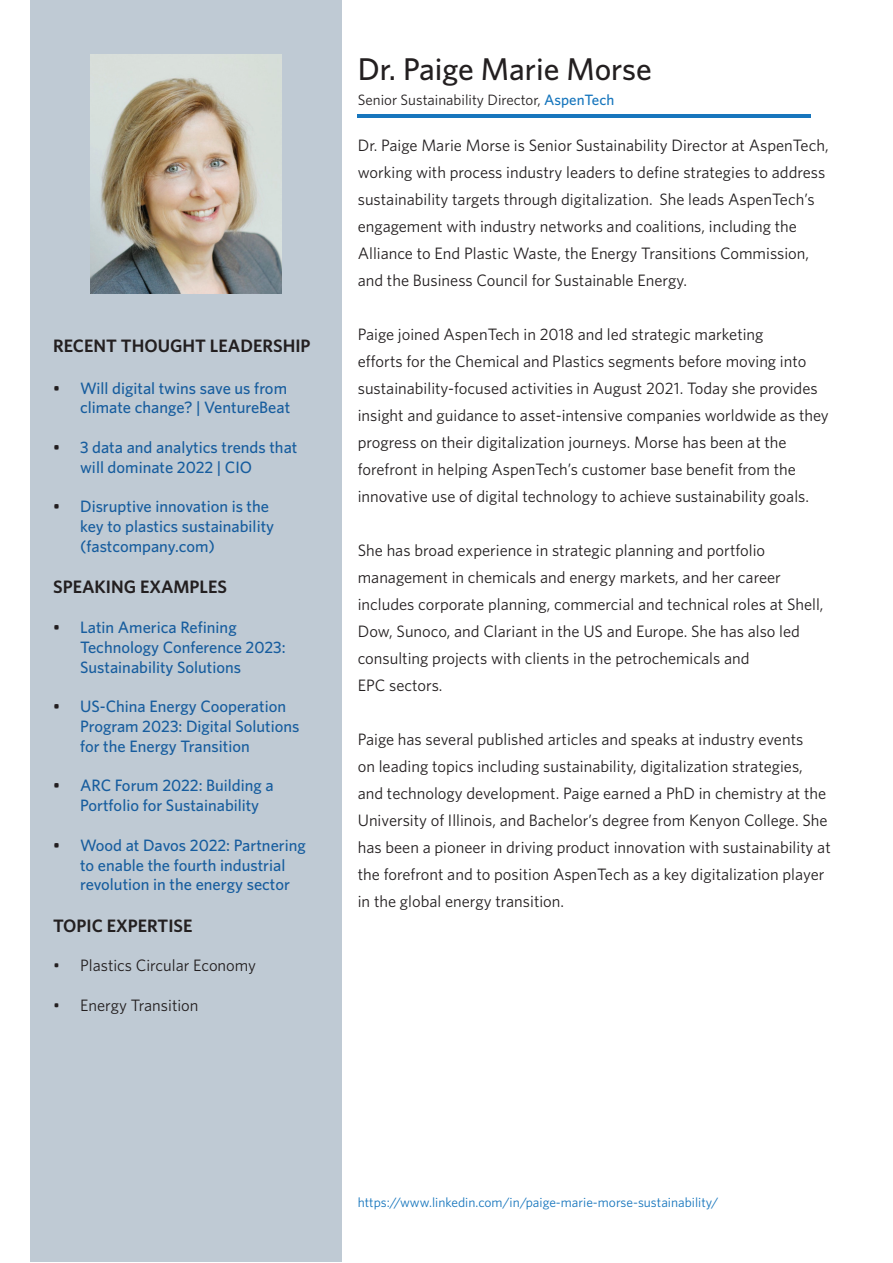
<style>
.page{position:relative;width:893px;height:1263px;background:#fff}
.page>*{position:absolute;margin:0;border:0;box-sizing:border-box;transform-origin:0 0}
.t1{font:500 31.5px "Whitney";color:#231f20}
.t2{font:600 18px "Whitney";color:#231f20}
.t3{font:16.5px/27px "Whitney";color:#231f20}
.t4{font:500 16.5px/19.8px "Whitney";color:#175d9e}
.t5{font:15px "Whitney";color:#231f20}
.t6{font:13.5px "Whitney";color:#1776bd}
.s1{color:#231f20}
.s2{font-weight:500;color:#1776bd}
</style>
<div class="page">
<div style="left:30px;top:1px;width:312px;height:1261px;background:#bfcad4"></div>
<img style="left:90px;top:54px;width:192px;height:239px">
<hr style="left:358px;top:114px;width:453px;height:3px;background:#1776bd">
<p class="t2" style="left:53px;top:334px;width:259px">RECENT THOUGHT LEADERSHIP</p>
<p class="t4" style="left:53px;top:378px;width:239px;text-align:right"><span class="s1">•</span> Will digital twins save us from climate change? | VentureBeat</p>
<p class="t4" style="left:80px;top:437px;width:219px;text-indent:-27px"><span class="s1">•</span> 3 data and analytics trends that will dominate 2022 | CIO</p>
<p class="t4" style="left:80px;top:496px;width:195px;text-indent:-27px"><span class="s1">•</span> Disruptive innovation is the key to plastics sustainability (fastcompany.com)</p>
<p class="t2" style="left:53px;top:575px;width:176px">SPEAKING EXAMPLES</p>
<p class="t4" style="left:80px;top:617px;width:207px;text-indent:-27px"><span class="s1">•</span> Latin America Refining<br>Technology Conference 2023:<br>Sustainability Solutions</p>
<p class="t4" style="left:80px;top:696px;width:221px;text-indent:-27px"><span class="s1">•</span> US-China Energy Cooperation<br>Program 2023: Digital Solutions for the Energy Transition</p>
<p class="t4" style="left:80px;top:775px;width:195px;text-indent:-27px"><span class="s1">•</span> ARC Forum 2022: Building a<br>Portfolio for Sustainability</p>
<p class="t4" style="left:80px;top:835px;width:227px;text-indent:-27px"><span class="s1">•</span> Wood at Davos 2022: Partnering to enable the fourth industrial revolution in the energy sector</p>
<p class="t2" style="left:53px;top:914px;width:141px">TOPIC EXPERTISE</p>
<p class="t3" style="left:53px;top:952px;width:205px">• Plastics Circular Economy</p>
<p class="t3" style="left:53px;top:991px;width:147px">• Energy Transition</p>
<h1 class="t1" style="left:358px;top:48px;width:296px">Dr. Paige Marie Morse</h1>
<p class="t5" style="left:358px;top:90px;width:258px">Senior Sustainability Director, <span class="s2">AspenTech</span></p>
<p class="t3" style="left:358px;top:131px;width:472px">Dr. Paige Marie Morse is Senior Sustainability Director at AspenTech, working with process industry leaders to define strategies to address sustainability targets through digitalization. She leads AspenTech’s engagement with industry networks and coalitions, including the Alliance to End Plastic Waste, the Energy Transitions Commission, and the Business Council for Sustainable Energy.</p>
<p class="t3" style="left:358px;top:320px;width:473px">Paige joined AspenTech in 2018 and led strategic marketing<br>efforts for the Chemical and Plastics segments before moving into sustainability-focused activities in August 2021. Today she provides insight and guidance to asset-intensive companies worldwide as they progress on their digitalization journeys. Morse has been at the forefront in helping AspenTech’s customer base benefit from the innovative use of digital technology to achieve sustainability goals.</p>
<p class="t3" style="left:358px;top:536px;width:467px">She has broad experience in strategic planning and portfolio management in chemicals and energy markets, and her career includes corporate planning, commercial and technical roles at Shell, Dow, Sunoco, and Clariant in the US and Europe. She has also led consulting projects with clients in the petrochemicals and<br>EPC sectors.</p>
<p class="t3" style="left:358px;top:725px;width:474px">Paige has several published articles and speaks at industry events<br>on leading topics including sustainability, digitalization strategies, and technology development. Paige earned a PhD in chemistry at the University of Illinois, and Bachelor’s degree from Kenyon College. She has been a pioneer in driving product innovation with sustainability at the forefront and to position AspenTech as a key digitalization player in the global energy transition.</p>
<p class="t6" style="left:358px;top:1193px;width:362px">https://www.linkedin.com/in/paige-marie-morse-sustainability/</p>
</div>
